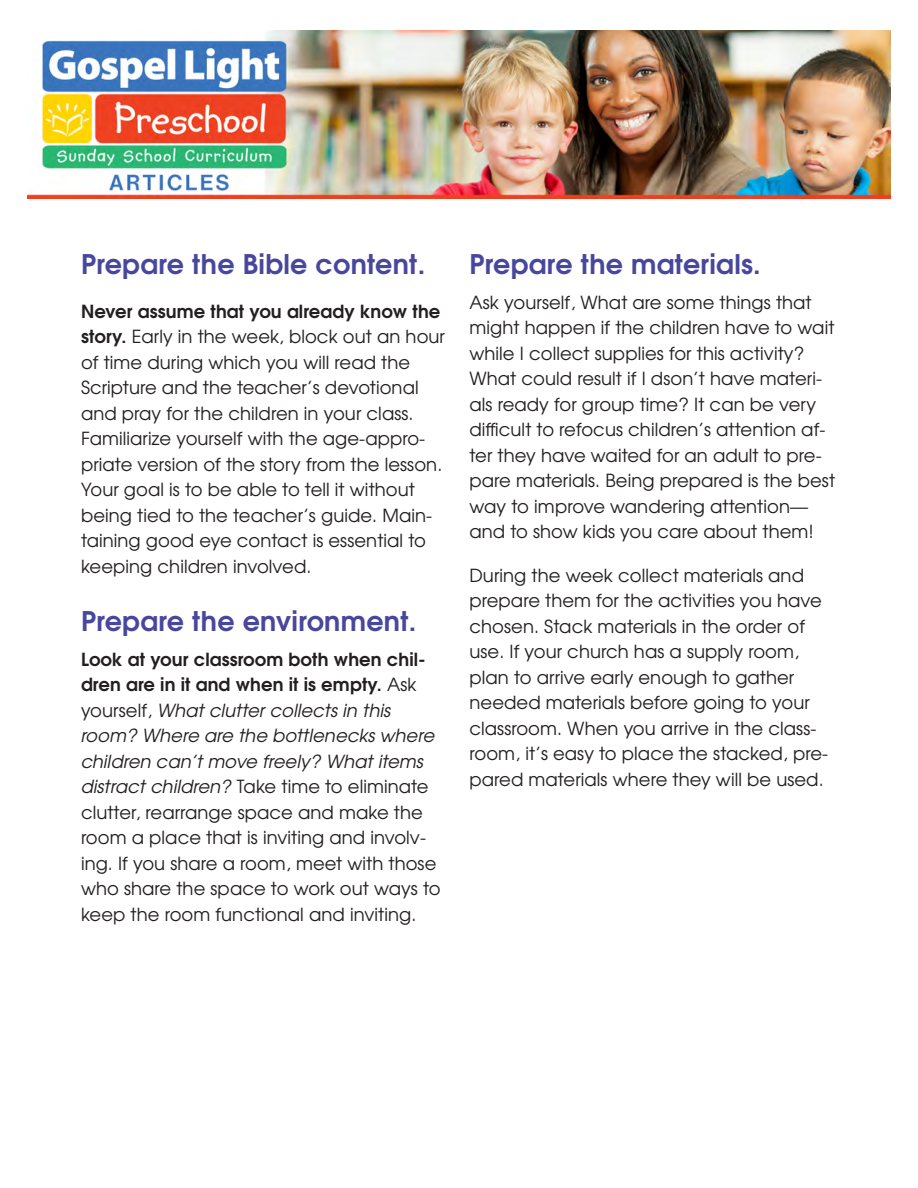
<style>
.page{position:relative;width:918px;height:1188px;background:#fff}
.page>*{position:absolute;margin:0;border:0;box-sizing:border-box;transform-origin:0 0}
.Try_This{font:700 27px "Te X Gyre Adventor";letter-spacing:.01em;color:#48479d}
.Body{font:700 27px "Te X Gyre Adventor";letter-spacing:.01em;color:#48479d}
.Body-2{font:18px/25.5px "Te X Gyre Adventor";letter-spacing:.005em;color:#231f20}
.s1{font-weight:700}
.s2{font-style:italic}
</style>
<div class="page">
<img style="left:27px;top:31px;width:864px;height:167px">
<p class="Body" style="left:81px;top:241px;width:346px">Prepare the Bible content.</p>
<p class="Body-2" style="left:81px;top:297px;width:366px"><span class="s1">Never assume that you already know the story.</span> Early in the week, block out an hour of time during which you will read the Scripture and the teacher’s devotional and pray for the children in your class.<br>Familiarize yourself with the age-appro&shy;priate version of the story from the lesson.<br>Your goal is to be able to tell it without being tied to the teacher’s guide. Main&shy;taining good eye contact is essential to keeping children involved.</p>
<p class="Try_This" style="left:81px;top:598px;width:337px">Prepare the environment.</p>
<p class="Body-2" style="left:81px;top:645px;width:361px"><span class="s1">Look at your classroom both when chil&shy;dren are in it and when it is empty.</span> Ask yourself, <span class="s2">What clutter collects in this room? Where are the bottlenecks where children can’t move freely? What items distract children?</span> Take time to eliminate clutter, rearrange space and make the room a place that is inviting and involv&shy;ing. If you share a room, meet with those who share the space to work out ways to keep the room functional and inviting.</p>
<p class="Try_This" style="left:470px;top:241px;width:293px">Prepare the materials.</p>
<p class="Body-2" style="left:470px;top:288px;width:366px">Ask yourself, What are some things that might happen if the children have to wait while I collect supplies for this activity?<br>What could result if I dson’t have materi&shy;als ready for group time? It can be very difficulttorefocuschildren’sa</p>
<p class="Body-2" style="left:469px;top:416px;width:367px;text-indent:265px">ttentionaf<br>ter they have waited for an adult to pre&shy;pare materials. Being prepared is the best way to improve wandering attention— and to show kids you care about them!</p>
<p class="Body-2" style="left:469px;top:561px;width:360px">During the week collect materials and prepare them for the activities you have chosen. Stack materials in the order of use. If your church has a supply room, plan to arrive early enough to gather needed materials before going to your classroom. When you arrive in the class&shy;room, it’s easy to place the stacked, pre&shy;pared materials where they will be used.</p>
</div>
